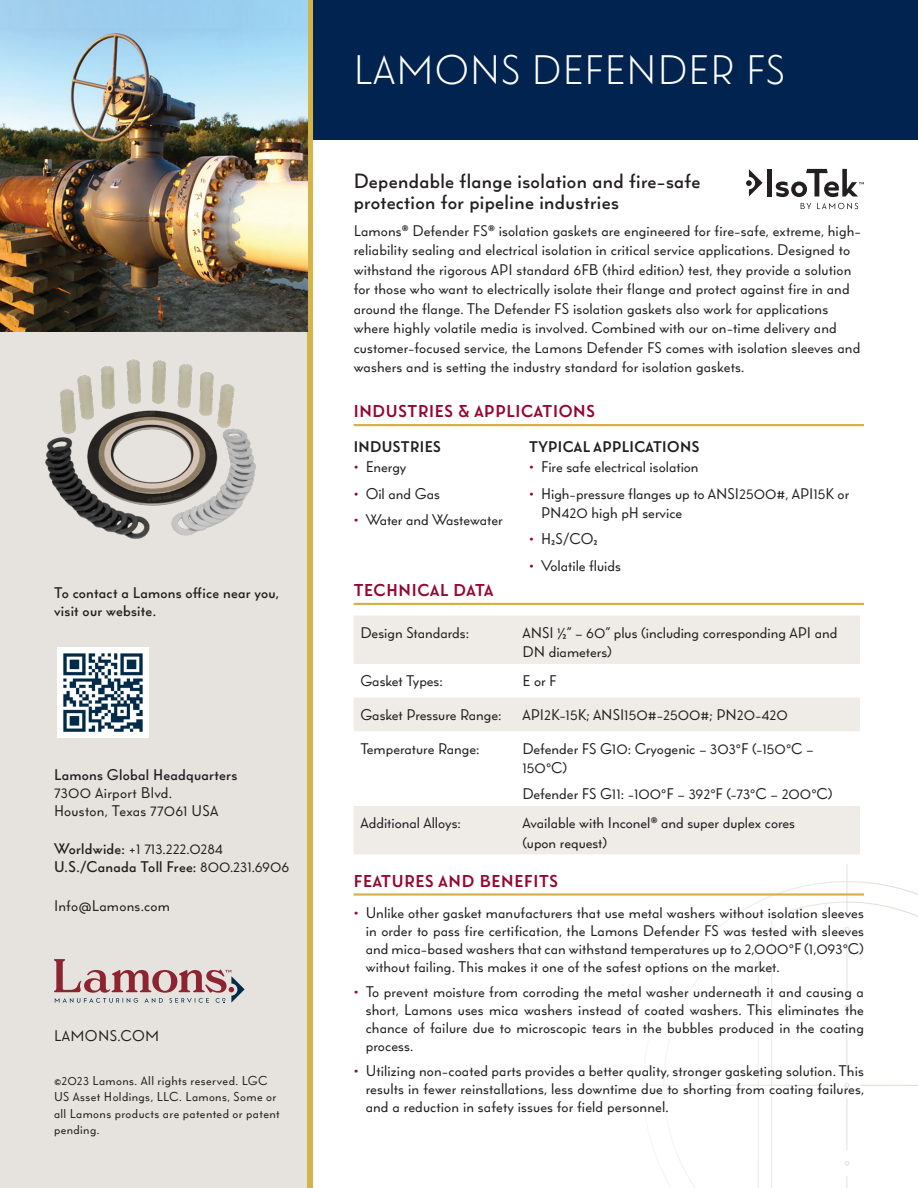
<style>
.page{position:relative;width:918px;height:1188px;background:#fff}
.page>*{position:absolute;margin:0;border:0;box-sizing:border-box;transform-origin:0 0}
.t1{font:300 36px "Wright Roman";letter-spacing:.02em;color:#fff}
.t2{font:600 18px/21.6px "Wright Roman";letter-spacing:.02em;color:#231f20}
.t3{font:700 15px "Wright Roman";letter-spacing:.05em;color:#95062f}
.t4{font:13.5px/19.5px "Wright Roman";letter-spacing:.01em;color:#231f20}
.t5{font:600 13.5px/18px "Wright Roman";letter-spacing:.02em;color:#231f20}
.t6{font:700 13.5px "Wright Roman";letter-spacing:.03em;color:#231f20}
.t7{font:13.5px "Wright Roman";letter-spacing:.03em;color:#231f20}
.t8{font:11.25px/16.5px "Wright Roman";letter-spacing:.035em;color:#231f20}
.s1{font-weight:400}
.s2{font-family:"Helvetica Neue";color:#95062f}
</style>
<div class="page">
<div style="left:0;top:0;width:313px;height:1188px;background:#e6e3de"></div>
<div style="left:313px;top:0;width:605px;height:140px;background:#00244f"></div>
<div style="left:307px;top:0;width:6px;height:1188px;background:#d4b44a"></div>
<img style="left:58px;top:647px;width:90px;height:91px">
<svg style="left:54px;top:959px;width:191px;height:44px"></svg>
<img style="left:0;top:0;width:307px;height:332px">
<img style="left:45px;top:359px;width:211px;height:180px">
<hr style="left:354px;top:424px;width:510px;height:2px;background:#d4b44a">
<hr style="left:354px;top:603px;width:510px;height:2px;background:#d4b44a">
<hr style="left:354px;top:893px;width:510px;height:3px;background:#d4b44a">
<svg style="left:354px;top:616px;width:506px;height:238px;fill:#efece8"></svg>
<svg style="left:746px;top:169px;width:17px;height:27px"></svg>
<svg style="left:801px;top:203px;width:10px;height:6px"></svg>
<svg style="left:817px;top:203px;width:41px;height:6px"></svg>
<div style="left:767px;top:169px;width:5px;height:28px;background:#231f20"></div>
<svg style="left:776px;top:169px;width:88px;height:28px"></svg>
<p class="t5" style="left:54px;top:583px;width:227px">To contact a Lamons office near you, visit our website.</p>
<p class="t5" style="left:54px;top:765px;width:185px">Lamons Global Headquarters</p>
<p class="t4" style="left:54px;top:783px;width:166px;line-height:18px">7300 Airport Blvd.<br>Houston, Texas 77061 USA</p>
<p class="t5" style="left:54px;top:840px;width:237px">Worldwide: <span class="s1">+1 713.222.0284<br></span>U.S./Canada Toll Free: <span class="s1">800.231.6906</span></p>
<p class="t4" style="left:54px;top:895px;width:118px">Info@Lamons.com</p>
<p class="t7" style="left:54px;top:1026px;width:107px">LAMONS.COM</p>
<p class="t8" style="left:54px;top:1072px;width:227px">©2023 Lamons. All rights reserved. LGC<br>US Asset Holdings, LLC. Lamons, Some or all Lamons products are patented or patent pending.</p>
<h1 class="t1" style="left:354px;top:44px;width:433px">LAMONS DEFENDER FS</h1>
<p class="t2" style="left:354px;top:170px;width:348px">Dependable flange isolation and fire-safe protection for pipeline industries</p>
<p class="t4" style="left:354px;top:220px;width:509px">Lamons® Defender FS® isolation gaskets are engineered for fire-safe, extreme, high&shy;reliability sealing and electrical isolation in critical service applications. Designed to withstand the rigorous API standard 6FB (third edition) test, they provide a solution for those who want to electrically isolate their flange and protect against fire in and around the flange. The Defender FS isolation gaskets also work for applications where highly volatile media is involved. Combined with our on-time delivery and customer-focused service, the Lamons Defender FS comes with isolation sleeves and washers and is setting the industry standard for isolation gaskets.</p>
<p class="t3" style="left:354px;top:400px;width:243px">INDUSTRIES &amp; APPLICATIONS</p>
<p class="t6" style="left:354px;top:437px;width:89px">INDUSTRIES</p>
<p class="t6" style="left:529px;top:437px;width:172px">TYPICAL APPLICATIONS</p>
<p class="t4" style="left:354px;top:457px;width:54px"><span class="s2">•</span> Energy</p>
<p class="t4" style="left:354px;top:483px;width:88px"><span class="s2">•</span> Oil and Gas</p>
<p class="t4" style="left:354px;top:509px;width:151px"><span class="s2">•</span> Water and Wastewater</p>
<p class="t4" style="left:529px;top:457px;width:171px"><span class="s2">•</span> Fire safe electrical isolation</p>
<p class="t4" style="left:541px;top:483px;width:310px;text-indent:-12px"><span class="s2">•</span> High-pressure flanges up to ANSI2500#, API15K or<br>PN420 high pH service</p>
<p class="t4" style="left:529px;top:529px;width:70px"><span class="s2">•</span> H2S/CO2</p>
<p class="t4" style="left:529px;top:555px;width:93px"><span class="s2">•</span> Volatile fluids</p>
<p class="t3" style="left:354px;top:579px;width:141px">TECHNICAL DATA</p>
<p class="t4" style="left:360px;top:622px;width:110px">Design Standards:</p>
<p class="t4" style="left:522px;top:622px;width:316px">ANSI ½” – 60” plus (including corresponding API and<br>DN diameters)</p>
<p class="t4" style="left:360px;top:671px;width:84px">Gasket Types:</p>
<p class="t4" style="left:522px;top:671px;width:36px">E or F</p>
<p class="t4" style="left:360px;top:704px;width:143px">Gasket Pressure Range:</p>
<p class="t4" style="left:522px;top:704px;width:267px">API2K-15K; ANSI150#-2500#; PN20-420</p>
<p class="t4" style="left:360px;top:738px;width:121px">Temperature Range:</p>
<p class="t4" style="left:522px;top:738px;width:293px">Defender FS G10: Cryogenic – 303°F (-150°C –<br>150°C)</p>
<p class="t4" style="left:522px;top:784px;width:312px">Defender FS G11: -100°F – 392°F (-73°C – 200°C)</p>
<p class="t4" style="left:360px;top:813px;width:102px">Additional Alloys:</p>
<p class="t4" style="left:522px;top:813px;width:274px">Available with Inconel® and super duplex cores (upon request)</p>
<p class="t3" style="left:354px;top:870px;width:206px">FEATURES AND BENEFITS</p>
<p class="t4" style="left:366px;top:904px;width:500px;line-height:18px;text-align:justify;text-indent:-12px"><span class="s2">•</span> Unlike other gasket manufacturers that use metal washers without isolation sleeves in order to pass fire certification, the Lamons Defender FS was tested with sleeves and mica-based washers that can withstand temperatures up to 2,000°F (1,093°C) without failing. This makes it one of the safest options on the market.</p>
<p class="t4" style="left:366px;top:982px;width:500px;line-height:18px;text-align:justify;text-indent:-12px"><span class="s2">•</span> To prevent moisture from corroding the metal washer underneath it and causing a short, Lamons uses mica washers instead of coated washers. This eliminates the chance of failure due to microscopic tears in the bubbles produced in the coating process.</p>
<p class="t4" style="left:366px;top:1061px;width:500px;line-height:18px;text-align:justify;text-indent:-12px"><span class="s2">•</span> Utilizing non-coated parts provides a better quality, stronger gasketing solution. This results in fewer reinstallations, less downtime due to shorting from coating failures, and a reduction in safety issues for field personnel.</p>
</div>
